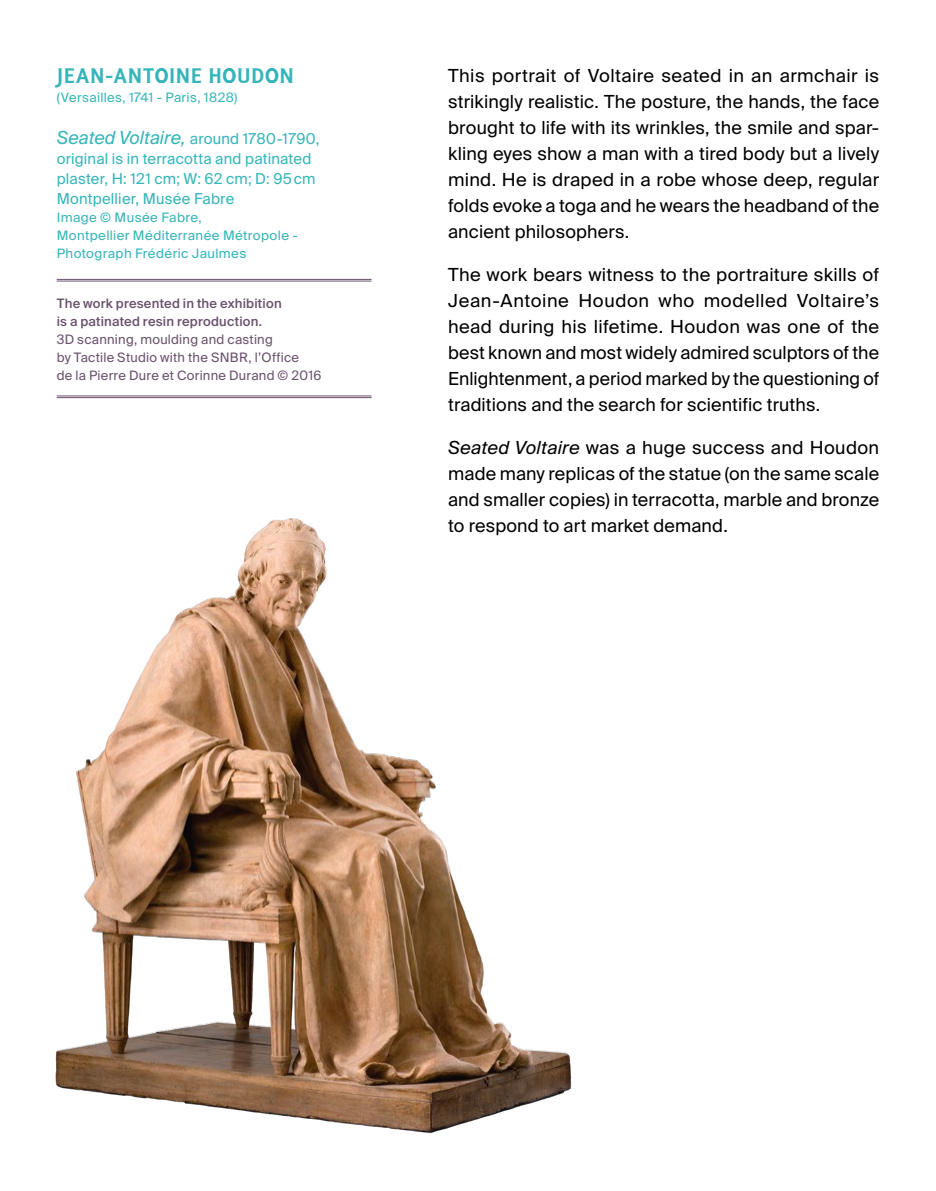
<style>
.page{position:relative;width:936px;height:1191px;background:#fff}
.page>*{position:absolute;margin:0;border:0;box-sizing:border-box;transform-origin:0 0}
.t1{font:20px "Tiresias L Pfont";letter-spacing:-.005em;color:#35b5b9}
.t2{font:18px/26px "Suisse Intl";letter-spacing:.005em;color:#000;text-align:justify}
.t3{font:15px/20px "Suisse Intl";letter-spacing:.015em;color:#35b5b9}
.t4{font:13px/18px "Suisse Intl";letter-spacing:.03em;color:#35b5b9}
.t5{font:13px/18px "Suisse Intl";letter-spacing:.02em;color:#69516c}
.t6{font:500 13px/18px "Suisse Intl";letter-spacing:.02em;color:#69516c}
.s1{font-style:italic;font-size:18px}
.s2{font-style:italic}
</style>
<div class="page">
<hr style="left:57px;top:279px;width:314px;height:1px;background:#69516c">
<hr style="left:57px;top:281px;width:314px;height:1px;background:#69516c">
<hr style="left:57px;top:395px;width:314px;height:1px;background:#69516c">
<hr style="left:57px;top:397px;width:314px;height:1px;background:#69516c">
<img style="left:55px;top:518px;width:517px;height:616px">
<p class="t1" style="left:57px;top:64px;width:239px">JEAN-ANTOINE HOUDON</p>
<p class="t4" style="left:57px;top:88px;width:182px">(Versailles, 1741 - Paris, 1828)</p>
<p class="t3" style="left:57px;top:128px;width:264px"><span class="s1">Seated Voltaire,</span> around 1780-1790, original is in terracotta and patinated plaster, H: 121 cm; W: 62 cm; D: 95cm Montpellier, Musée Fabre</p>
<p class="t4" style="left:57px;top:208px;width:242px">Image © Musée Fabre,<br>Montpellier Méditerranée Métropole -<br>Photograph Frédéric Jaulmes</p>
<p class="t6" style="left:57px;top:294px;width:226px">The work presented in the exhibition is a patinated resin reproduction.</p>
<p class="t5" style="left:57px;top:330px;width:266px">3D scanning, moulding and casting<br>by Tactile Studio with the SNBR, l’Office<br>de la Pierre Dure et Corinne Durand © 2016</p>
<p class="t2" style="left:448px;top:63px;width:432px">This portrait of Voltaire seated in an armchair is strikingly realistic. The posture, the hands, the face brought to life with its wrinkles, the smile and spar&shy;kling eyes show a man with a tired body but a lively mind. He is draped in a robe whose deep, regular folds evoke a toga and he wears the headband of the ancient philosophers.</p>
<p class="t2" style="left:448px;top:262px;width:432px">The work bears witness to the portraiture skills of Jean-Antoine Houdon who modelled Voltaire’s head during his lifetime. Houdon was one of the best known and most widely admired sculptors of the Enlightenment, a period marked by the questioning of traditions and the search for scientific truths.</p>
<p class="t2" style="left:448px;top:435px;width:432px"><span class="s2">Seated Voltaire</span> was a huge success and Houdon made many replicas of the statue (on the same scale and smaller copies) in terracotta, marble and bronze to respond to art market demand.</p>
</div>
